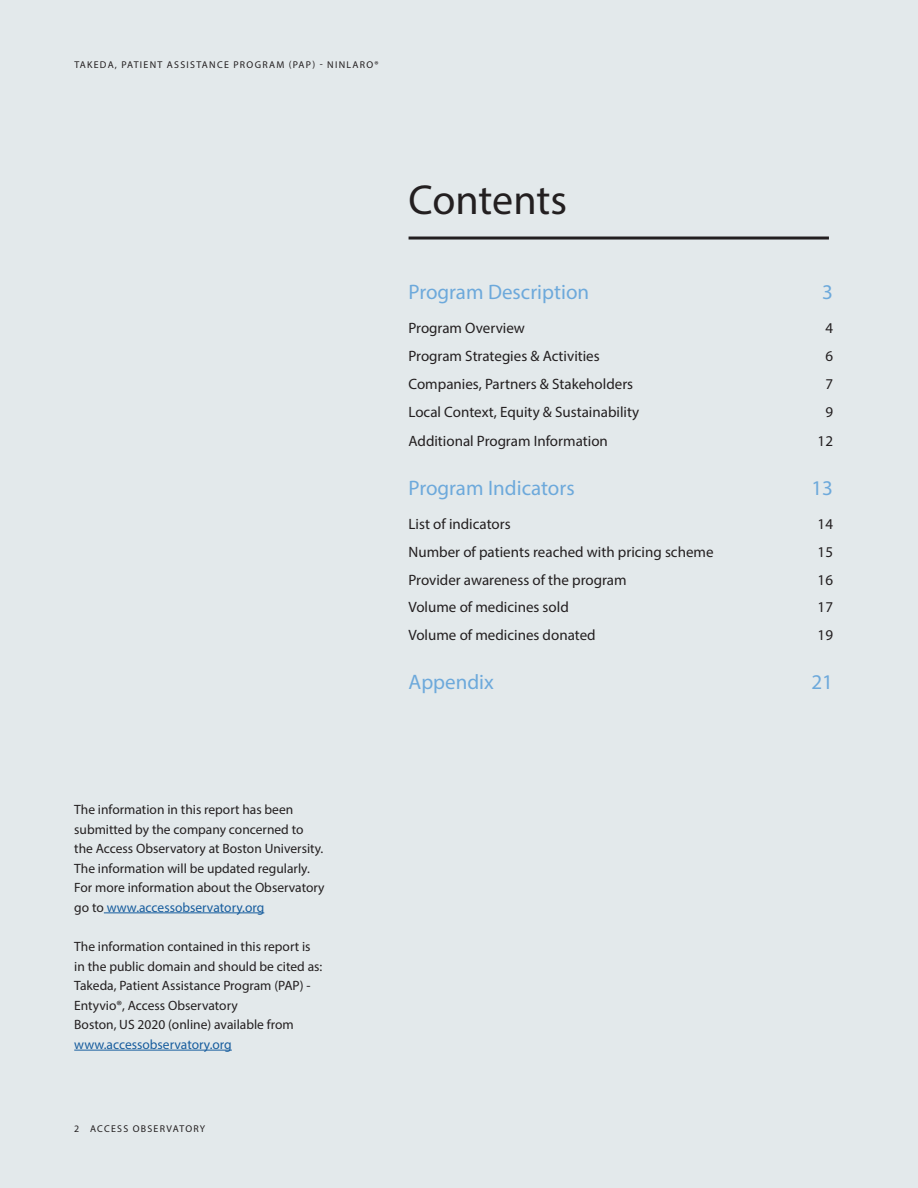
<style>
.page{position:relative;width:918px;height:1188px;background:#e3e9eb}
.page>*{position:absolute;margin:0;border:0;box-sizing:border-box;transform-origin:0 0}
.A_Header{font:42px "Myriad Pro";letter-spacing:-.005em;color:#231f20}
.TOC_Blue{font:21px "Myriad Pro";color:#6da9db}
.TOC_body{font:15px "Myriad Pro";color:#231f20}
.Response_Book_Body{font:13.5px/19.5px "Myriad Pro";color:#231f20}
.t1{font:9.9px "Myriad Pro";letter-spacing:.13em;color:#231f20}
.s1{color:#175d9e}
</style>
<div class="page">
<hr style="left:104px;top:913px;width:160px;height:1px;background:#175d9e">
<hr style="left:74px;top:1050px;width:158px;height:1px;background:#175d9e">
<hr style="left:409px;top:237px;width:420px;height:3px;background:#231f20">
<p class="t1" style="left:74px;top:59px;width:306px">TAKEDA, PATIENT ASSISTANCE PROGRAM (PAP) - NINLARO®</p>
<p class="Response_Book_Body" style="left:74px;top:800px;width:252px">The information in this report has been submitted by the company concerned to the Access Observatory at Boston University.<br>The information will be updated regularly.<br>For more information about the Observatory go to <span class="s1">www.accessobservatory.org</span></p>
<p class="Response_Book_Body" style="left:74px;top:937px;width:250px">The information contained in this report is in the public domain and should be cited as:<br>Takeda, Patient Assistance Program (PAP) - Entyvio®, Access Observatory<br>Boston, US 2020 (online) available from <span class="s1">www.accessobservatory.org</span></p>
<p class="t1" style="left:74px;top:1122px;width:133px">2 ACCESS OBSERVATORY</p>
<p class="A_Header" style="left:409px;top:174px;width:160px">Contents</p>
<p class="TOC_Blue" style="left:409px;top:279px;width:182px">Program Description</p>
<p class="TOC_Blue" style="left:822px;top:279px;width:12px">3</p>
<p class="TOC_body" style="left:409px;top:319px;width:118px">Program Overview</p>
<p class="TOC_body" style="left:825px;top:319px;width:9px">4</p>
<p class="TOC_body" style="left:409px;top:347px;width:193px">Program Strategies &amp; Activities</p>
<p class="TOC_body" style="left:825px;top:347px;width:9px">6</p>
<p class="TOC_body" style="left:409px;top:375px;width:226px">Companies, Partners &amp; Stakeholders</p>
<p class="TOC_body" style="left:825px;top:375px;width:9px">7</p>
<p class="TOC_body" style="left:409px;top:402px;width:232px">Local Context, Equity &amp; Sustainability</p>
<p class="TOC_body" style="left:825px;top:402px;width:9px">9</p>
<p class="TOC_body" style="left:409px;top:432px;width:201px">Additional Program Information</p>
<p class="TOC_body" style="left:818px;top:432px;width:17px">12</p>
<p class="TOC_Blue" style="left:409px;top:475px;width:168px">Program Indicators</p>
<p class="TOC_Blue" style="left:812px;top:475px;width:23px">13</p>
<p class="TOC_body" style="left:409px;top:515px;width:104px">List of indicators</p>
<p class="TOC_body" style="left:818px;top:515px;width:17px">14</p>
<p class="TOC_body" style="left:409px;top:543px;width:306px">Number of patients reached with pricing scheme</p>
<p class="TOC_body" style="left:818px;top:543px;width:17px">15</p>
<p class="TOC_body" style="left:409px;top:570px;width:220px">Provider awareness of the program</p>
<p class="TOC_body" style="left:818px;top:570px;width:17px">16</p>
<p class="TOC_body" style="left:409px;top:598px;width:162px">Volume of medicines sold</p>
<p class="TOC_body" style="left:818px;top:598px;width:17px">17</p>
<p class="TOC_body" style="left:409px;top:626px;width:189px">Volume of medicines donated</p>
<p class="TOC_body" style="left:818px;top:626px;width:17px">19</p>
<p class="TOC_Blue" style="left:409px;top:669px;width:87px">Appendix</p>
<p class="TOC_Blue" style="left:812px;top:669px;width:23px">21</p>
</div>
